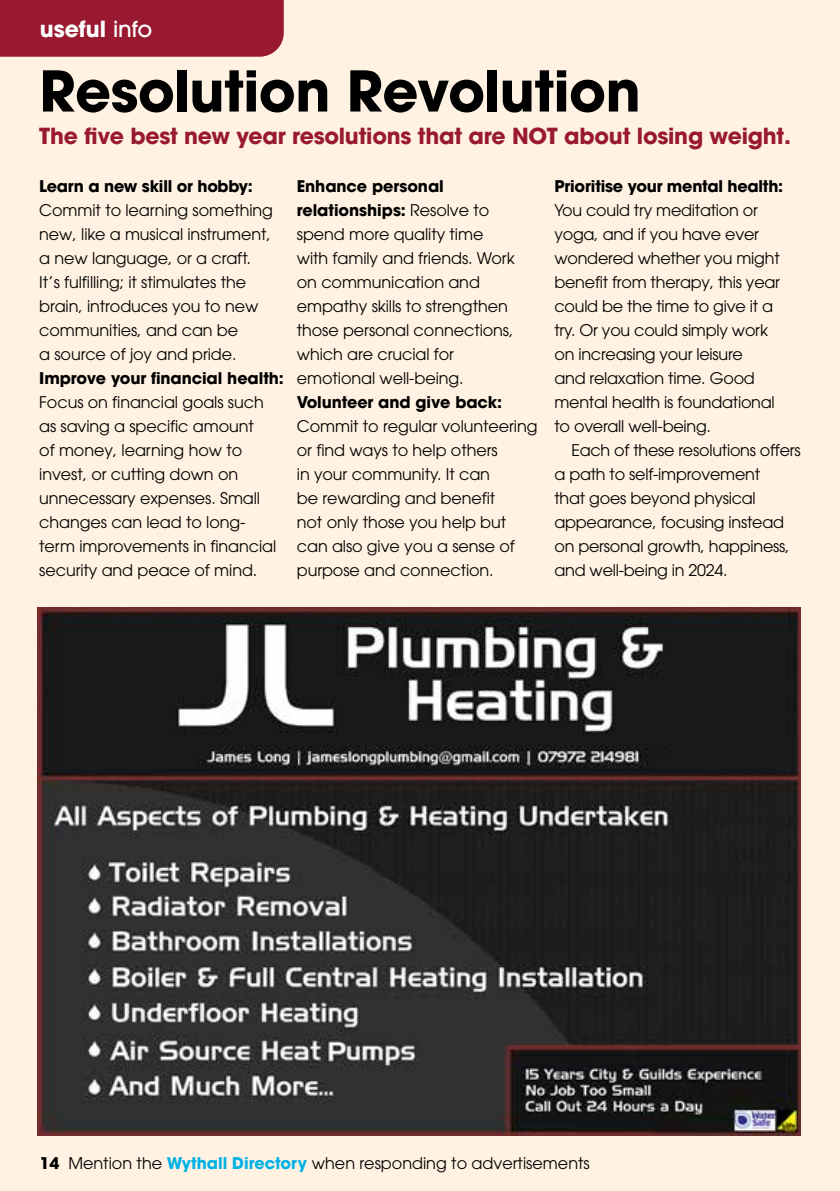
<style>
.page{position:relative;width:840px;height:1191px;background:#fff}
.page>*{position:absolute;margin:0;border:0;box-sizing:border-box;transform-origin:0 0}
.t1{font:700 55.6px "ITC Avant Garde Pro";letter-spacing:-.01em;color:#000}
.t2{font:700 22px "ITC Avant Garde Pro";letter-spacing:-.01em;color:#991a30}
.t3{font:700 22px "ITC Avant Garde Pro";color:#fff}
.t4{font:16px/24px "ITC Avant Garde Pro";letter-spacing:-.005em;color:#000}
.t5{font:700 16px "ITC Avant Garde Pro";letter-spacing:-.015em;color:#000}
.s1{font-weight:500}
.s2{font-weight:700}
.s3{font-weight:700;color:#00b1e6}
</style>
<div class="page">
<div style="left:0;top:0;width:839px;height:1191px;background:#fff2e2"></div>
<div style="left:0;top:0;width:283px;height:57px;background:#991a30"></div>
<img style="left:37px;top:608px;width:762px;height:527px">
<h2 class="t3" style="left:40px;top:14px;width:114px">useful <span class="s1">info</span></h2>
<h1 class="t1" style="left:39px;top:54px;width:602px">Resolution Revolution</h1>
<h2 class="t2" style="left:39px;top:121px;width:752px">The five best new year resolutions that are NOT about losing weight.</h2>
<p class="t5" style="left:39px;top:175px;width:215px">Learn a new skill or hobby:</p>
<p class="t4" style="left:39px;top:198px;width:235px">Commit to learning something new, like a musical instrument, a new language, or a craft.<br>It’s fulfilling; it stimulates the brain, introduces you to new communities, and can be<br>a source of joy and pride.</p>
<p class="t5" style="left:39px;top:367px;width:246px">Improve your financial health:</p>
<p class="t4" style="left:39px;top:390px;width:238px">Focus on financial goals such as saving a specific amount<br>of money, learning how to invest, or cutting down on unnecessary expenses. Small changes can lead to long&shy;term improvements in financial security and peace of mind.</p>
<p class="t4" style="left:297px;top:174px;width:219px"><span class="s2">Enhance personal relationships:</span> Resolve to spend more quality time with family and friends. Work on communication and empathy skills to strengthen those personal connections, which are crucial for emotional well-being.</p>
<p class="t5" style="left:297px;top:391px;width:206px">Volunteer and give back:</p>
<p class="t4" style="left:297px;top:414px;width:242px">Commit to regular volunteering or find ways to help others<br>in your community. It can<br>be rewarding and benefit<br>not only those you help but can also give you a sense of purpose and connection.</p>
<p class="t5" style="left:554px;top:175px;width:230px">Prioritise your mental health:</p>
<p class="t4" style="left:554px;top:198px;width:227px">You could try meditation or yoga, and if you have ever wondered whether you might benefit from therapy, this year could be the time to give it a try. Or you could simply work on increasing your leisure<br>and relaxation time. Good mental health is foundational to overall well-being.</p>
<p class="t4" style="left:554px;top:438px;width:247px;text-indent:17px">Each of these resolutions offers a path to self-improvement<br>that goes beyond physical appearance, focusing instead on personal growth, happiness, and well-being in 2024.</p>
<p class="t4" style="left:40px;top:1150px;width:551px"><span class="s2">14</span> Mention the <span class="s3">Wythall Directory</span> when responding to advertisements</p>
</div>
